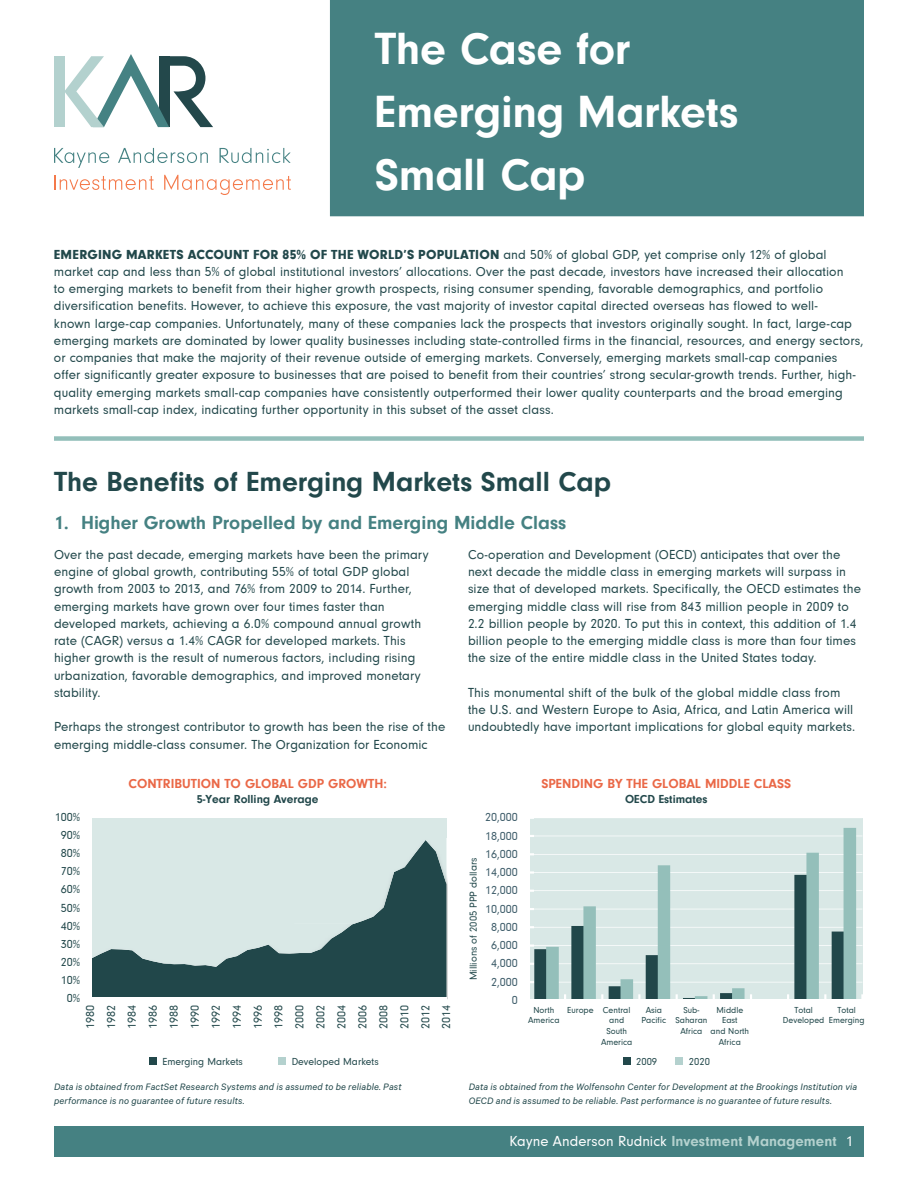
<style>
.page{position:relative;width:918px;height:1188px;background:#fff}
.page>*{position:absolute;margin:0;border:0;box-sizing:border-box;transform-origin:0 0}
.t1{font:700 46.5px/63px "Neuzeit Gro";letter-spacing:-.005em;color:#fff}
.t2{font:700 28.5px "Neuzeit Gro";color:#22484b}
.t3{font:700 19.5px "Neuzeit Gro";color:#458182}
.t4{font:15px "Neuzeit Gro";color:#fff}
.t5{font:13.5px/17.2px "Neuzeit Gro";letter-spacing:.005em;color:#22484b}
.t6{font:700 13.5px "Neuzeit Gro";color:#ea6847}
.t7{font:12px/21px "Neuzeit Gro";color:#21474a;text-align:justify}
.t8{font:12px "Neuzeit Gro";color:#3d5c69}
.t9{font:700 12px "Neuzeit Gro";color:#22484b}
.t10{font:italic 10.5px/13.5px "Calibre";letter-spacing:.01em;color:#22484b}
.t11{font:10.5px "Neuzeit Gro";color:#22484b}
.t12{font:9px/10.8px "Neuzeit Gro";color:#22484b;text-align:center}
.s1{font-weight:900}
.s2{font-weight:700;color:#b4d1ce}
</style>
<div class="page">
<div style="left:331px;top:1px;width:532px;height:215px;background:#458182"></div>
<div style="left:330px;top:0;width:534px;height:216px;border:2px solid #458182"></div>
<div style="left:54px;top:1126px;width:810px;height:30px;background:#458182"></div>
<div style="left:54px;top:56px;width:10px;height:71px;background:#b3d1ce"></div>
<svg style="left:64px;top:54px;width:149px;height:73px"></svg>
<svg style="left:54px;top:148px;width:55px;height:20px"></svg>
<svg style="left:118px;top:148px;width:90px;height:15px"></svg>
<svg style="left:220px;top:148px;width:71px;height:15px"></svg>
<svg style="left:54px;top:175px;width:100px;height:15px"></svg>
<svg style="left:164px;top:175px;width:127px;height:20px"></svg>
<div style="left:54px;top:436px;width:810px;height:5px;background:#93bfba"></div>
<div style="left:149px;top:1057px;width:8px;height:8px;background:#22484b"></div>
<div style="left:278px;top:1057px;width:8px;height:8px;background:#b4d1ce"></div>
<div style="left:623px;top:1057px;width:8px;height:8px;background:#22484b"></div>
<div style="left:675px;top:1057px;width:8px;height:8px;background:#b4d1ce"></div>
<div style="left:528px;top:818px;width:334px;height:182px;background:#d9e8e6"></div>
<hr style="left:528px;top:982px;width:334px;height:1px;background:#fff">
<hr style="left:528px;top:963px;width:334px;height:1px;background:#fff">
<hr style="left:528px;top:945px;width:334px;height:1px;background:#fff">
<hr style="left:528px;top:927px;width:334px;height:1px;background:#fff">
<hr style="left:528px;top:909px;width:334px;height:1px;background:#fff">
<hr style="left:528px;top:890px;width:334px;height:1px;background:#fff">
<hr style="left:528px;top:872px;width:334px;height:1px;background:#fff">
<hr style="left:528px;top:854px;width:334px;height:1px;background:#fff">
<hr style="left:528px;top:836px;width:334px;height:1px;background:#fff">
<svg style="left:546px;top:828px;width:310px;height:171px"></svg>
<hr style="left:527px;top:818px;width:2px;height:182px;background:#fff">
<hr style="left:528px;top:999px;width:334px;height:2px;background:#fff">
<svg style="left:529px;top:871px;width:315px;height:128px"></svg>
<img style="left:446px;top:837px;width:2px;height:162px">
<div style="left:92px;top:924px;width:354px;height:73px;background:#21474a"></div>
<div style="left:90px;top:818px;width:356px;height:19px;background:#d9e8e6"></div>
<img style="left:92px;top:837px;width:202px;height:130px">
<img style="left:294px;top:837px;width:152px;height:87px">
<svg style="left:164px;top:853px;width:251px;height:113px;background:#adc1c0"></svg>
<hr style="left:89px;top:818px;width:2px;height:180px;background:#fff">
<h1 class="t1" style="left:375px;top:17px;width:366px">The Case for<br>Emerging Markets<br>Small Cap</h1>
<p class="t5" style="left:54px;top:246px;width:811px"><span class="s1">EMERGING MARKETS ACCOUNT FOR 85% OF THE WORLD’S POPULATION</span> and 50% of global GDP, yet comprise only 12% of global market cap and less than 5% of global institutional investors’ allocations. Over the past decade, investors have increased their allocation<br>to emerging markets to benefit from their higher growth prospects, rising consumer spending, favorable demographics, and portfolio diversification benefits. However, to achieve this exposure, the vast majority of investor capital directed overseas has flowed to well-<br>known large-cap companies. Unfortunately, many of these companies lack the prospects that investors originally sought. In fact, large-cap emerging markets are dominated by lower quality businesses including state-controlled firms in the financial, resources, and energy sectors, or companies that make the majority of their revenue outside of emerging markets. Conversely, emerging markets small-cap companies offer significantly greater exposure to businesses that are poised to benefit from their countries’ strong secular-growth trends. Further, high&shy;quality emerging markets small-cap companies have consistently outperformed their lower quality counterparts and the broad emerging markets small-cap index, indicating further opportunity in this subset of the asset class.</p>
<h2 class="t2" style="left:54px;top:466px;width:559px">The Benefits of Emerging Markets Small Cap</h2>
<h3 class="t3" style="left:54px;top:512px;width:514px">1. Higher Growth Propelled by and Emerging Middle Class</h3>
<p class="t5" style="left:54px;top:546px;width:376px">Over the past decade, emerging markets have been the primary engine of global growth, contributing 55% of total GDP global growth from 2003 to 2013, and 76% from 2009 to 2014. Further, emerging markets have grown over four times faster than developed markets, achieving a 6.0% compound annual growth rate (CAGR) versus a 1.4% CAGR for developed markets. This higher growth is the result of numerous factors, including rising urbanization, favorable demographics, and improved monetary stability.</p>
<p class="t5" style="left:54px;top:718px;width:393px">Perhaps the strongest contributor to growth has been the rise of the emerging middle-class consumer. The Organization for Economic</p>
<p class="t5" style="left:468px;top:546px;width:394px">Co-operation and Development (OECD) anticipates that over the next decade the middle class in emerging markets will surpass in size that of developed markets. Specifically, the OECD estimates the emerging middle class will rise from 843 million people in 2009 to 2.2 billion people by 2020. To put this in context, this addition of 1.4 billion people to the emerging middle class is more than four times the size of the entire middle class in the United States today.</p>
<p class="t5" style="left:468px;top:684px;width:389px">This monumental shift of the bulk of the global middle class from the U.S. and Western Europe to Asia, Africa, and Latin America will undoubtedly have important implications for global equity markets.</p>
<p class="t6" style="left:128px;top:776px;width:260px">Contribution to Global GDP Growth :</p>
<p class="t9" style="left:197px;top:792px;width:123px">5-Year Rolling Average</p>
<p class="t6" style="left:541px;top:776px;width:94px">Spending by the</p>
<p class="t6" style="left:652px;top:776px;width:133px">Global Midd le Class</p>
<p class="t9" style="left:625px;top:792px;width:84px">OECD Estimates</p>
<p class="t7" style="left:55px;top:807px;width:27px">100%</p>
<p class="t8" style="left:485px;top:811px;width:34px">20,000</p>
<p class="t7" style="left:61px;top:825px;width:21px">90%</p>
<p class="t8" style="left:485px;top:829px;width:34px">18,000</p>
<p class="t7" style="left:61px;top:843px;width:21px">80%</p>
<p class="t7" style="left:61px;top:861px;width:21px">70%</p>
<p class="t7" style="left:61px;top:879px;width:21px">60%</p>
<p class="t7" style="left:61px;top:897px;width:21px">50%</p>
<p class="t7" style="left:61px;top:915px;width:21px">40%</p>
<p class="t7" style="left:61px;top:933px;width:21px">30%</p>
<p class="t7" style="left:61px;top:951px;width:21px">20%</p>
<p class="t7" style="left:61px;top:969px;width:21px">10%</p>
<p class="t11" style="left:468px;top:980px;width:124px;rotate:-90deg">Millions of 2005 PPP dollars</p>
<p class="t8" style="left:485px;top:847px;width:34px">16,000</p>
<p class="t8" style="left:485px;top:866px;width:34px">14,000</p>
<p class="t8" style="left:485px;top:884px;width:34px">12,000</p>
<p class="t8" style="left:485px;top:902px;width:34px">10,000</p>
<p class="t8" style="left:491px;top:920px;width:28px">8,000</p>
<p class="t8" style="left:491px;top:939px;width:28px">6,000</p>
<p class="t8" style="left:491px;top:957px;width:28px">4,000</p>
<p class="t8" style="left:491px;top:975px;width:28px">2,000</p>
<p class="t7" style="left:67px;top:988px;width:15px">0%</p>
<p class="t7" style="left:80px;top:1029px;width:26px;rotate:-90deg">1980<br>1982<br>1984<br>1986<br>1988<br>1990<br>1992<br>1994<br>1996<br>1998<br>2000<br>2002<br>2004<br>2006<br>2008<br>2010<br>2012<br>2014</p>
<p class="t8" style="left:512px;top:993px;width:8px">0</p>
<p class="t12" style="left:533px;top:1004px;width:22px">North</p>
<p class="t12" style="left:567px;top:1004px;width:28px">Europe</p>
<p class="t12" style="left:528px;top:1015px;width:33px">America</p>
<p class="t12" style="left:601px;top:1004px;width:33px">Central and<br>South<br>America</p>
<p class="t12" style="left:641px;top:1004px;width:26px">Asia<br>Pacific</p>
<p class="t12" style="left:675px;top:1004px;width:33px">Sub-<br>Saharan<br>Africa</p>
<p class="t12" style="left:711px;top:1004px;width:40px">Middle<br>East<br>and North<br>Africa</p>
<p class="t12" style="left:783px;top:1004px;width:43px">Total<br>Developed</p>
<p class="t12" style="left:829px;top:1004px;width:37px">Total<br>Emerging</p>
<p class="t11" style="left:163px;top:1056px;width:82px">Emerging Markets</p>
<p class="t11" style="left:292px;top:1056px;width:88px">Developed Markets</p>
<p class="t11" style="left:636px;top:1056px;width:22px">2009</p>
<p class="t11" style="left:689px;top:1056px;width:22px">2020</p>
<p class="t10" style="left:54px;top:1080px;width:349px">Data is obtained from FactSet Research Systems and is assumed to be reliable. Past performance is no guarantee of future results.</p>
<p class="t10" style="left:469px;top:1080px;width:390px">Data is obtained from the Wolfensohn Center for Development at the Brookings Institution via<br>OECD and is assumed to be reliable. Past performance is no guarantee of future results.</p>
<p class="t4" style="left:510px;top:1133px;width:345px">Kayne Anderson Rudnick <span class="s2">Investment Management</span> 1</p>
</div>
